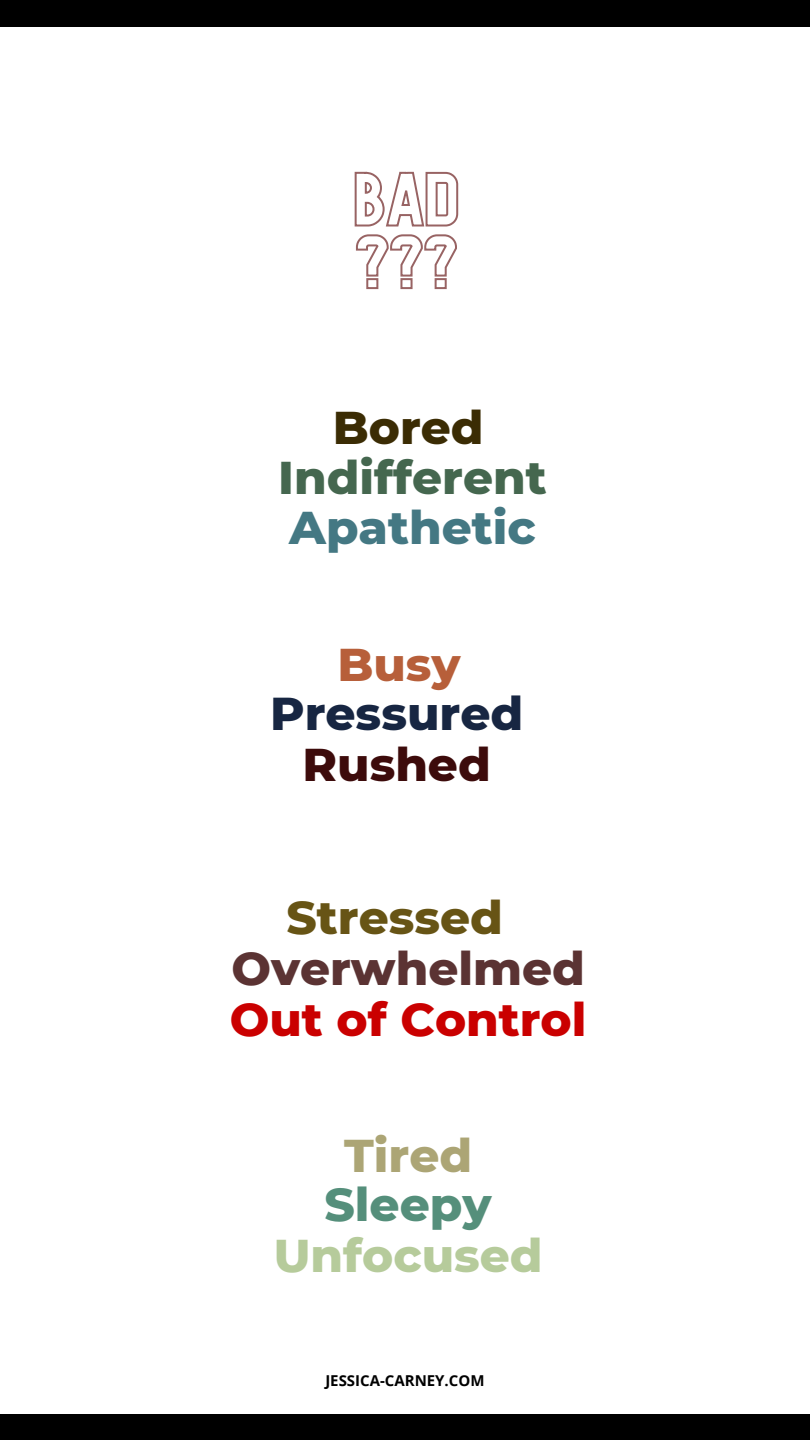
<style>
.page{position:relative;width:810px;height:1440px;background:#000}
.page>*{position:absolute;margin:0;border:0;box-sizing:border-box;transform-origin:0 0}
.t1{font:800 47px "Montserrat";color:#172642}
.t2{font:800 47px "Montserrat";color:#558f7b}
.t3{font:800 46.9px "Montserrat";color:#ca0000}
.t4{font:800 46.9px "Montserrat";color:#45674f}
.t5{font:800 46.9px "Montserrat";color:#5b3333}
.t6{font:800 46.9px "Montserrat";color:#447883}
.t7{font:800 46.9px "Montserrat";color:#b6cb9b}
.t8{font:800 46.9px "Montserrat";color:#675415}
.t9{font:800 46.9px "Montserrat";color:#3d0b0b}
.t10{font:800 46.9px "Montserrat";color:#3b2c04}
.t11{font:800 46.9px "Montserrat";color:#aca575}
.t12{font:800 46.9px "Montserrat";color:#b75f3a}
.t13{font:700 15px "Open Sans";color:#000}
</style>
<div class="page">
<div style="left:0;top:27px;width:810px;height:1387px;background:#fff"></div>
<svg style="left:354px;top:171px;width:105px;height:119px"></svg>
<p class="t10" style="left:333px;top:398px;width:152px">Bored</p>
<p class="t4" style="left:278px;top:449px;width:270px">Indifferent</p>
<p class="t6" style="left:289px;top:498px;width:248px">Apathetic</p>
<p class="t12" style="left:337px;top:635px;width:125px">Busy</p>
<p class="t1" style="left:270px;top:685px;width:255px">Pressured</p>
<p class="t9" style="left:303px;top:736px;width:190px">Rushed</p>
<p class="t8" style="left:287px;top:888px;width:218px">Stressed</p>
<p class="t5" style="left:231px;top:940px;width:355px">Overwhelmed</p>
<p class="t3" style="left:230px;top:991px;width:358px">Out of Control</p>
<p class="t11" style="left:344px;top:1127px;width:130px">Tired</p>
<p class="t2" style="left:325px;top:1176px;width:169px">Sleepy</p>
<p class="t7" style="left:274px;top:1227px;width:270px">Unfocused</p>
<p class="t13" style="left:325px;top:1370px;width:161px">JESSICA-CARNEY.COM</p>
</div>
